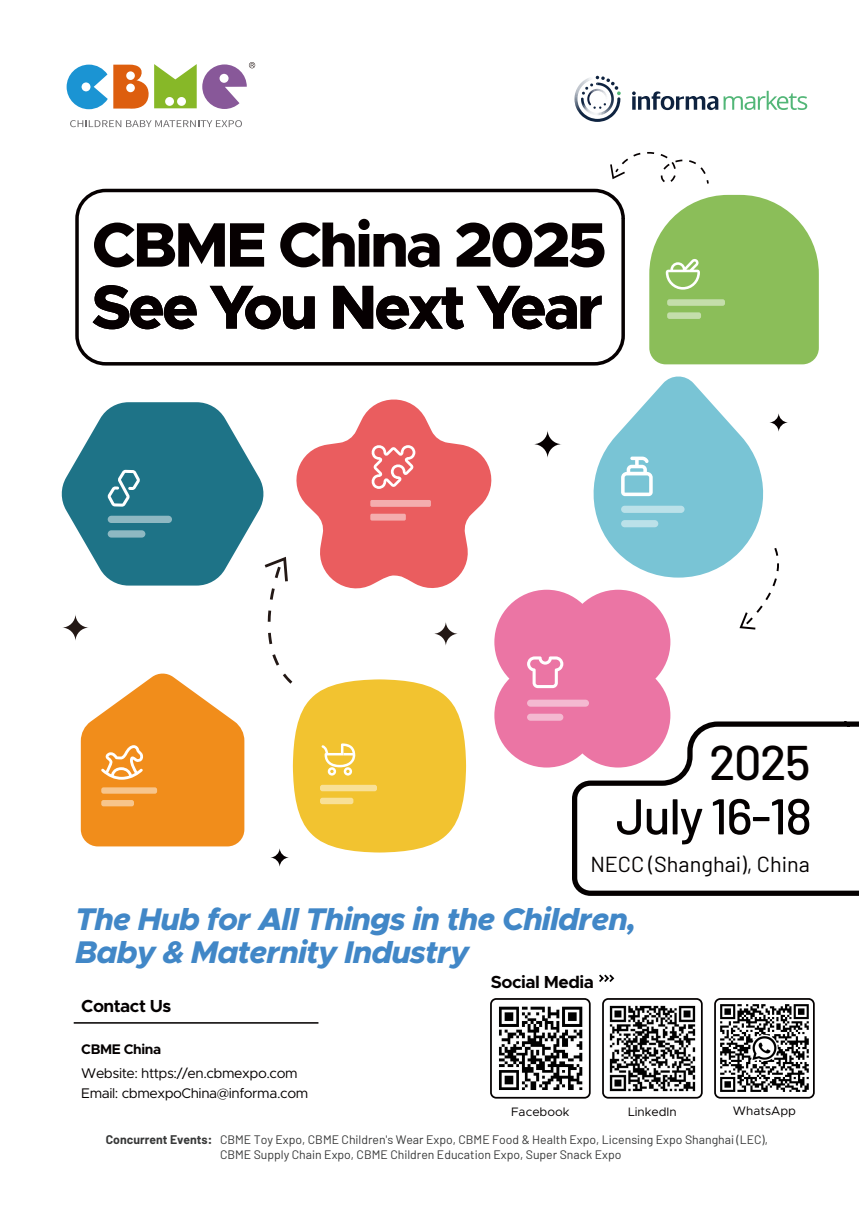
<style>
.page{position:relative;width:859px;height:1221px;background:#fff}
.page>*{position:absolute;margin:0;border:0;box-sizing:border-box;transform-origin:0 0}
.t1{font:800 63px "Metropolis";letter-spacing:-.05em;color:#060001}
.t2{font:800 62.12px "Metropolis";letter-spacing:-.05em;color:#060001}
.t3{font:500 50.23px "Barlow";letter-spacing:-.03em;color:#040000}
.t4{font:500 48.48px "Barlow";color:#040000}
.t5{font:italic 800 31.5px/33.6px "Metropolis";letter-spacing:-.03em;color:#4187c7}
.t6{font:21.7px "Barlow";color:#040000}
.t7{font:700 17.5px "Metropolis";letter-spacing:-.03em;color:#040000}
.t8{font:14px/24px "Metropolis";letter-spacing:-.03em;color:#040000}
.t9{font:12.25px/14.7px "Barlow";color:#373838}
.t10{font:12.25px "Metropolis";color:#040000}
.s1{font-weight:700}
</style>
<div class="page">
<svg style="left:574px;top:84px;width:44px;height:38px"></svg>
<svg style="left:580px;top:109px;width:33px;height:6px"></svg>
<svg style="left:580px;top:76px;width:40px;height:33px"></svg>
<svg style="left:632px;top:91px;width:175px;height:19px"></svg>
<svg style="left:67px;top:62px;width:188px;height:47px"></svg>
<svg style="left:70px;top:120px;width:172px;height:7px"></svg>
<svg style="left:768px;top:412px;width:20px;height:20px"></svg>
<svg style="left:270px;top:847px;width:19px;height:20px"></svg>
<svg style="left:610px;top:152px;width:98px;height:32px"></svg>
<div style="left:75px;top:189px;width:549px;height:176px;background:#fff;border:4px solid #060001;border-radius:29px"></div>
<hr style="left:74px;top:1022px;width:244px;height:1px;background:#040000">
<svg style="left:572px;top:721px;width:286px;height:175px"></svg>
<svg style="left:381px;top:399px;width:111px;height:164px"></svg>
<svg style="left:649px;top:195px;width:169px;height:169px;background:#97c56b"></svg>
<div style="left:667px;top:299px;width:57px;height:7px;background:#c4deab;border-radius:2px"></div>
<div style="left:667px;top:312px;width:33px;height:7px;background:#c4deab;border-radius:2px"></div>
<svg style="left:61px;top:402px;width:405px;height:450px"></svg>
<div style="left:101px;top:787px;width:56px;height:6px;background:#f7c58c;border-radius:2px"></div>
<div style="left:101px;top:800px;width:33px;height:6px;background:#f7c58c;border-radius:2px"></div>
<svg style="left:494px;top:376px;width:284px;height:391px"></svg>
<div style="left:621px;top:505px;width:63px;height:8px;background:#bbe1e9;border-radius:4px"></div>
<div style="left:621px;top:520px;width:37px;height:7px;background:#bbe1e9;border-radius:4px"></div>
<img style="left:499px;top:1006px;width:84px;height:84px">
<div style="left:490px;top:998px;width:100px;height:100px;border:2px solid #040000;border-radius:5px"></div>
<img style="left:609px;top:1005px;width:86px;height:86px">
<div style="left:602px;top:998px;width:100px;height:100px;border:2px solid #040000;border-radius:5px"></div>
<img style="left:720px;top:1004px;width:87px;height:87px">
<div style="left:714px;top:998px;width:100px;height:100px;border:2px solid #040000;border-radius:5px"></div>
<svg style="left:599px;top:974px;width:16px;height:8px"></svg>
<p class="t1" style="left:92px;top:205px;width:516px">CBME China 2025</p>
<p class="t2" style="left:92px;top:267px;width:512px">See You Next Year</p>
<p class="t4" style="left:709px;top:732px;width:103px">2025</p>
<p class="t3" style="left:615px;top:785px;width:198px">July 16-18</p>
<p class="t6" style="left:590px;top:851px;width:221px">NECC (Shanghai), China</p>
<p class="t5" style="left:75px;top:902px;width:562px">The Hub for All Things in the Children,<br>Baby &amp; Maternity Industry</p>
<p class="t7" style="left:81px;top:994px;width:91px">Contact Us</p>
<p class="t8" style="left:81px;top:1037px;width:218px"><span class="s1">CBME China<br></span>Website: https://en.cbmexpo.com</p>
<p class="t8" style="left:81px;top:1080px;width:228px">Email: cbmexpoChina@informa.com</p>
<p class="t7" style="left:491px;top:970px;width:104px">Social Media</p>
<p class="t10" style="left:511px;top:1103px;width:60px">Facebook</p>
<p class="t10" style="left:627px;top:1103px;width:50px">LinkedIn</p>
<p class="t10" style="left:732px;top:1103px;width:65px">WhatsApp</p>
<p class="t9" style="left:220px;top:1131px;width:549px;text-indent:-114px"><span class="s1">Concurrent Events:</span> CBME Toy Expo, CBME Children's Wear Expo, CBME Food &amp; Health Expo, Licensing Expo Shanghai (LEC),<br>CBME Supply Chain Expo, CBME Children Education Expo, Super Snack Expo</p>
</div>
